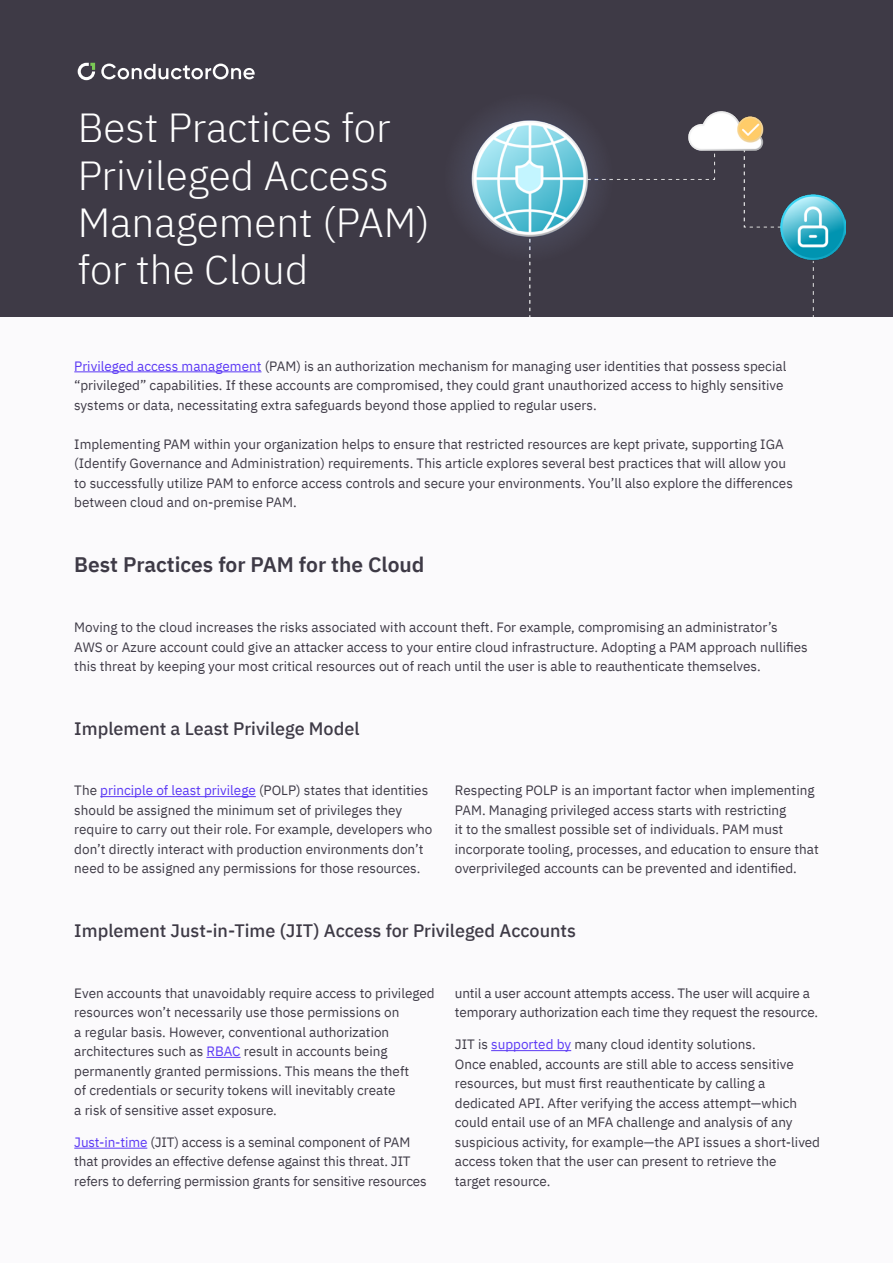
<style>
.page{position:relative;width:893px;height:1263px;background:#fbfafc}
.page>*{position:absolute;margin:0;border:0;box-sizing:border-box;transform-origin:0 0}
.t1{font:300 40.5px/47.2px "IBM Plex Sans";color:#fff}
.t2{font:600 21px "IBM Plex Sans";color:#3e3a46}
.t3{font:500 18px "IBM Plex Sans";color:#3e3a46}
.t4{font:13.5px/19.5px "IBM Plex Sans";color:#3e3a46}
.s1{color:#5b39f5}
</style>
<div class="page">
<div style="left:0;top:0;width:893px;height:317px;background:#3e3a46"></div>
<svg style="left:78px;top:63px;width:17px;height:17px"></svg>
<svg style="left:101px;top:64px;width:154px;height:16px"></svg>
<hr style="left:74px;top:371px;width:187px;height:1px;background:#5b39f5">
<hr style="left:100px;top:796px;width:156px;height:1px;background:#5b39f5">
<hr style="left:206px;top:1057px;width:35px;height:1px;background:#5b39f5">
<hr style="left:74px;top:1148px;width:73px;height:1px;background:#5b39f5">
<hr style="left:491px;top:1050px;width:80px;height:1px;background:#5b39f5">
<img style="left:460px;top:110px;width:386px;height:207px">
<h1 class="t1" style="left:78px;top:101px;width:354px">Best Practices for<br>Privileged Access<br>Management (PAM) for the Cloud</h1>
<p class="t4" style="left:74px;top:355px;width:713px"><span class="s1">Privileged access management</span> (PAM) is an authorization mechanism for managing user identities that possess special “privileged” capabilities. If these accounts are compromised, they could grant unauthorized access to highly sensitive systems or data, necessitating extra safeguards beyond those applied to regular users.</p>
<p class="t4" style="left:74px;top:433px;width:720px">Implementing PAM within your organization helps to ensure that restricted resources are kept private, supporting IGA (Identify Governance and Administration) requirements. This article explores several best practices that will allow you to successfully utilize PAM to enforce access controls and secure your environments. You’ll also explore the differences between cloud and on-premise PAM.</p>
<h2 class="t2" style="left:74px;top:548px;width:352px">Best Practices for PAM for the Cloud</h2>
<p class="t4" style="left:74px;top:617px;width:735px">Moving to the cloud increases the risks associated with account theft. For example, compromising an administrator’s<br>AWS or Azure account could give an attacker access to your entire cloud infrastructure. Adopting a PAM approach nullifies this threat by keeping your most critical resources out of reach until the user is able to reauthenticate themselves.</p>
<h3 class="t3" style="left:74px;top:715px;width:287px">Implement a Least Privilege Model</h3>
<p class="t4" style="left:74px;top:780px;width:360px">The <span class="s1">principle of least privilege</span> (POLP) states that identities should be assigned the minimum set of privileges they require to carry out their role. For example, developers who don’t directly interact with production environments don’t need to be assigned any permissions for those resources.</p>
<p class="t4" style="left:455px;top:780px;width:365px">Respecting POLP is an important factor when implementing PAM. Managing privileged access starts with restricting<br>it to the smallest possible set of individuals. PAM must incorporate tooling, processes, and education to ensure that overprivileged accounts can be prevented and identified.</p>
<h3 class="t3" style="left:74px;top:917px;width:503px">Implement Just-in-Time (JIT) Access for Privileged Accounts</h3>
<p class="t4" style="left:74px;top:982px;width:362px">Even accounts that unavoidably require access to privileged resources won’t necessarily use those permissions on<br>a regular basis. However, conventional authorization architectures such as <span class="s1">RBAC</span> result in accounts being permanently granted permissions. This means the theft<br>of credentials or security tokens will inevitably create<br>a risk of sensitive asset exposure.</p>
<p class="t4" style="left:74px;top:1131px;width:354px"><span class="s1">Just-in-time</span> (JIT) access is a seminal component of PAM that provides an effective defense against this threat. JIT refers to deferring permission grants for sensitive resources</p>
<p class="t4" style="left:455px;top:982px;width:365px">until a user account attempts access. The user will acquire a temporary authorization each time they request the resource.</p>
<p class="t4" style="left:455px;top:1034px;width:367px">JIT is <span class="s1">supported by</span> many cloud identity solutions.<br>Once enabled, accounts are still able to access sensitive resources, but must first reauthenticate by calling a dedicated API. After verifying the access attempt—which could entail use of an MFA challenge and analysis of any suspicious activity, for example—the API issues a short-lived access token that the user can present to retrieve the<br>target resource.</p>
</div>
